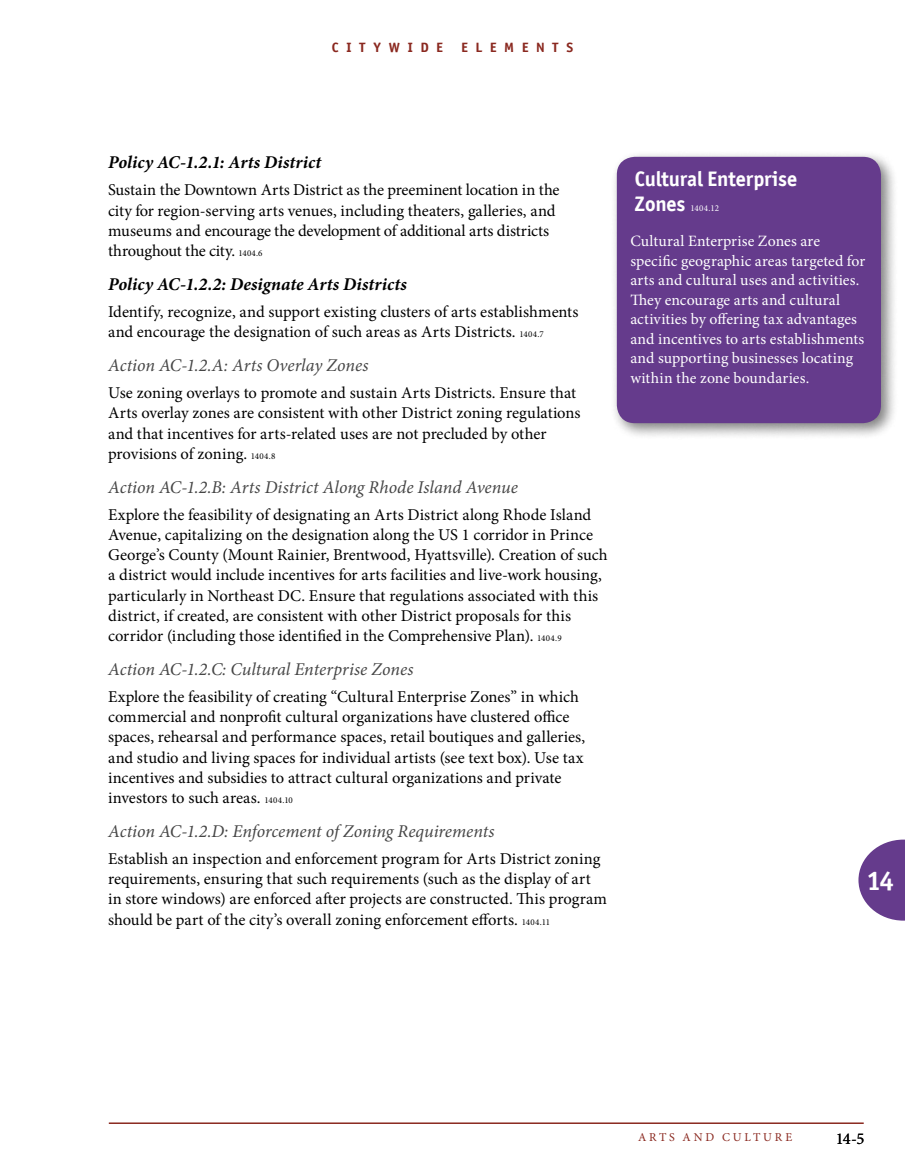
<style>
.page{position:relative;width:905px;height:1175px;background:#fff}
.page>*{position:absolute;margin:0;border:0;box-sizing:border-box;transform-origin:0 0}
.t1{font:700 27px "Officina Sans ITC Pro";color:#fff}
.t2{font:700 21px/25.5px "Officina Sans ITC Pro";letter-spacing:-.01em;color:#fff}
.t3{font:italic 18px "Minion Pro";letter-spacing:-.005em;color:#464646}
.t4{font:italic 700 18px "Minion Pro";letter-spacing:.005em;color:#000}
.t5{font:16.5px/20.2px "Minion Pro";letter-spacing:.005em;color:#000}
.t6{font:15.75px/19.5px "Minion Pro";letter-spacing:-.005em;color:#fff}
.t7{font:700 13.5px "Officina Sans ITC Pro";letter-spacing:.545em;color:#8a281f;scale:1.05 1}
.t8{font:12px "Minion Pro";letter-spacing:.235em;color:#8a281f}
.t9{font:9px "Minion Pro";letter-spacing:.02em;color:#fff}
.s1{font-size:9px}
</style>
<div class="page">
<svg style="left:858px;top:839px;width:46px;height:81px"></svg>
<hr style="left:109px;top:1122px;width:754px;height:2px;background:#8a281f">
<div style="left:610px;top:150px;width:288px;height:291px;background:#000;opacity:.5"></div>
<div style="left:616px;top:157px;width:264px;height:266px;background:#653b8c;border-radius:18px"></div>
<p class="t7" style="left:332px;top:39px;width:108px">CITYWIDE</p>
<p class="t7" style="left:461px;top:39px;width:108px">ELEMENTS</p>
<p class="t4" style="left:108px;top:150px;width:215px">Policy AC-1.2.1: Arts District</p>
<p class="t5" style="left:108px;top:180px;width:453px">Sustain the Downtown Arts District as the preeminent location in the city for region-serving arts venues, including theaters, galleries, and museums and encourage the development of additional arts districts throughout the city. <span class="s1">1404.6</span></p>
<p class="t4" style="left:108px;top:271px;width:300px">Policy AC-1.2.2: Designate Arts Districts</p>
<p class="t5" style="left:108px;top:302px;width:472px">Identify, recognize, and support existing clusters of arts establishments and encourage the designation of such areas as Arts Districts. <span class="s1">1404.7</span></p>
<p class="t3" style="left:108px;top:353px;width:262px">Action AC-1.2.A: Arts Overlay Zones</p>
<p class="t5" style="left:108px;top:383px;width:474px">Use zoning overlays to promote and sustain Arts Districts. Ensure that Arts overlay zones are consistent with other District zoning regulations and that incentives for arts-related uses are not precluded by other provisions of zoning. <span class="s1">1404.8</span></p>
<p class="t3" style="left:108px;top:474px;width:411px">Action AC-1.2.B: Arts District Along Rhode Island Avenue</p>
<p class="t5" style="left:108px;top:504px;width:501px">Explore the feasibility of designating an Arts District along Rhode Island Avenue, capitalizing on the designation along the US 1 corridor in Prince George’s County (Mount Rainier, Brentwood, Hyattsville). Creation of such a district would include incentives for arts facilities and live-work housing, particularly in Northeast DC. Ensure that regulations associated with this district, if created, are consistent with other District proposals for this corridor (including those identified in the Comprehensive Plan). <span class="s1">1404.9</span></p>
<p class="t3" style="left:108px;top:657px;width:307px">Action AC-1.2.C: Cultural Enterprise Zones</p>
<p class="t5" style="left:108px;top:686px;width:478px">Explore the feasibility of creating “Cultural Enterprise Zones” in which commercial and nonprofit cultural organizations have clustered office spaces, rehearsal and performance spaces, retail boutiques and galleries, and studio and living spaces for individual artists (see text box). Use tax incentives and subsidies to attract cultural organizations and private investors to such areas. <span class="s1">1404.10</span></p>
<p class="t3" style="left:108px;top:819px;width:388px">Action AC-1.2.D: Enforcement of Zoning Requirements</p>
<p class="t5" style="left:108px;top:848px;width:500px">Establish an inspection and enforcement program for Arts District zoning requirements, ensuring that such requirements (such as the display of art in store windows) are enforced after projects are constructed. This program should be part of the city’s overall zoning enforcement efforts. <span class="s1">1404.11</span></p>
<p class="t2" style="left:634px;top:165px;width:164px">Cultural Enterprise<br>Zones</p>
<p class="t9" style="left:690px;top:202px;width:30px">1404.12</p>
<p class="t6" style="left:630px;top:232px;width:236px">Cultural Enterprise Zones are specific geographic areas targeted for arts and cultural uses and activities.<br>They encourage arts and cultural activities by offering tax advantages and incentives to arts establishments and supporting businesses locating within the zone boundaries.</p>
<h1 class="t1" style="left:867px;top:864px;width:28px">14</h1>
<p class="t8" style="left:638px;top:1129px;width:156px">ARTS AND CULTURE</p>
<p class="t5" style="left:835px;top:1128px;width:30px">14-5</p>
</div>
